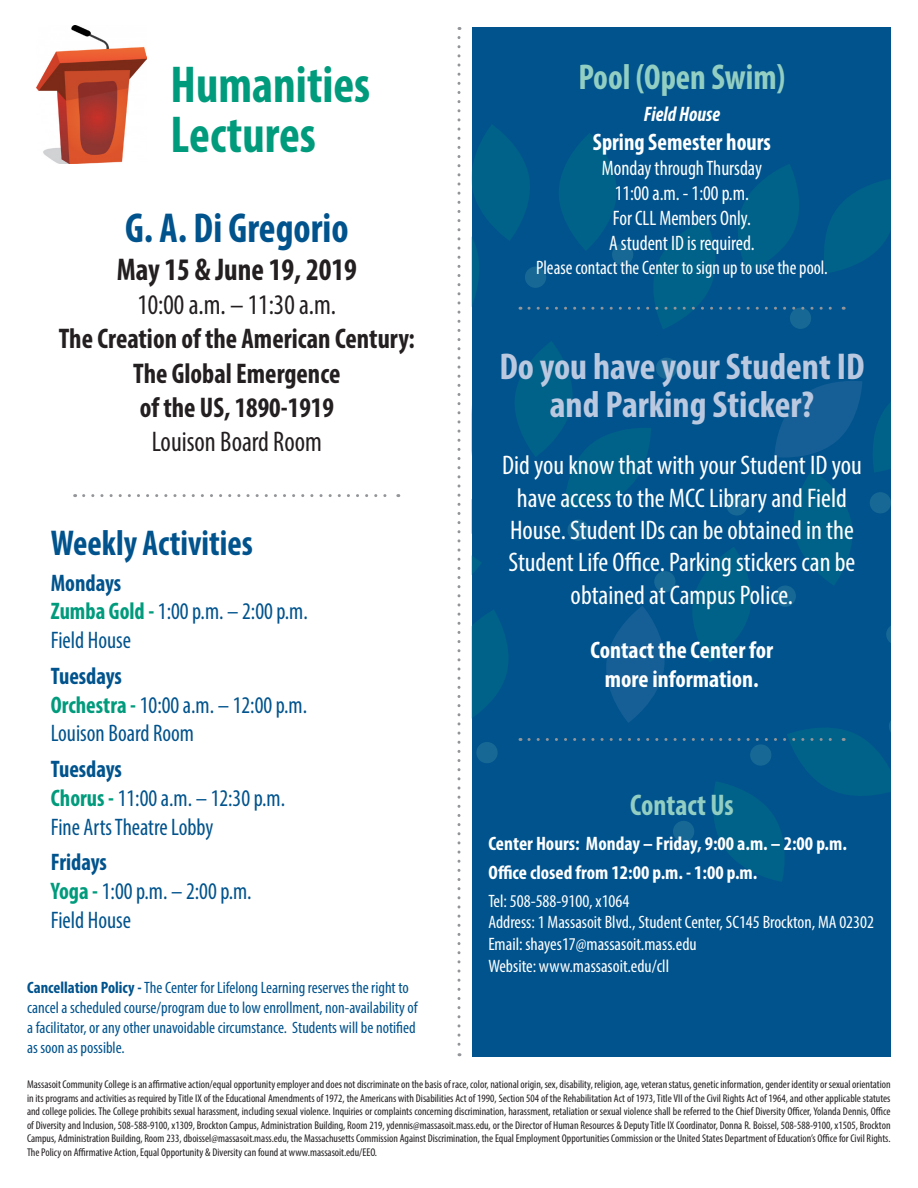
<style>
.page{position:relative;width:918px;height:1188px;background:#fff}
.page>*{position:absolute;margin:0;border:0;box-sizing:border-box;transform-origin:0 0}
.t1{font:700 condensed 52.2px/50.1px "Myriad Pro";color:#009b7c;scale:.95 1}
.t2{font:700 condensed 42px "Myriad Pro";color:#00538d;scale:.95 1}
.t3{font:700 condensed 37.5px "Myriad Pro";color:#bbc9e0}
.t4{font:700 condensed 36px "Myriad Pro";color:#00538d;scale:.95 1}
.t5{font:700 condensed 36px "Myriad Pro";color:#93cec2;scale:.95 1}
.t6{font:700 condensed 31.5px "Myriad Pro";color:#231f20;scale:.95 1}
.t7{font:700 condensed 30px "Myriad Pro";color:#93cec2;scale:.95 1}
.t8{font:700 condensed 28.5px/34.2px "Myriad Pro";color:#231f20;text-align:center;scale:.95 1}
.t9{font:condensed 27px/32.4px "Myriad Pro";color:#fff;text-align:center}
.t10{font:condensed 24px/28.8px "Myriad Pro";color:#00538d;scale:.95 1}
.t11{font:700 condensed 24px/28.8px "Myriad Pro";color:#fff;text-align:center}
.t12{font:700 condensed 24px "Myriad Pro";color:#fff;scale:.95 1}
.t13{font:condensed 21px/25.2px "Myriad Pro";color:#fff;text-align:center;scale:.95 1}
.t14{font:italic 700 condensed 21px "Myriad Pro";color:#fff;scale:.95 1}
.t15{font:700 condensed 19.5px/28.5px "Myriad Pro";color:#fff}
.t16{font:condensed 19.5px "Myriad Pro";color:#fff;scale:.95 1}
.t17{font:condensed 18px/21.6px "Myriad Pro";color:#fff}
.t18{font:condensed 16.5px/19.8px "Myriad Pro";color:#00538d}
.t19{font:condensed 11.25px/13.5px "Myriad Pro";color:#231f20;text-align:justify}
.s1{font-weight:400}
.s2{font-weight:700}
.s3{font-weight:700;color:#009b7c}
</style>
<div class="page">
<div style="left:472px;top:27px;width:419px;height:1029px;background:#00538d"></div>
<svg style="left:458px;top:38px;width:2px;height:1018px"></svg>
<svg style="left:84px;top:494px;width:315px;height:3px"></svg>
<img style="left:37px;top:26px;width:110px;height:137px">
<svg style="left:472px;top:125px;width:419px;height:757px"></svg>
<p class="t1" style="left:171px;top:59px;width:212px">Humanities<br>Lectures</p>
<p class="t2" style="left:125px;top:202px;width:237px">G. A. Di Gregorio</p>
<p class="t6" style="left:117px;top:250px;width:254px">May 15 &amp; June 19, 2019</p>
<p class="t8" style="left:59px;top:287px;width:376px"><span class="s1">10:00 a.m. – 11:30 a.m.<br></span>The Creation of the American Century:<br>The Global Emergence<br>of the US, 1890-1919<br><span class="s1">Louison Board Room</span></p>
<p class="t4" style="left:51px;top:521px;width:214px">Weekly Activities</p>
<p class="t10" style="left:51px;top:568px;width:272px"><span class="s2">Mondays<br></span><span class="s3">Zumba Gold -</span> 1:00 p.m. – 2:00 p.m.<br>Field House</p>
<p class="t10" style="left:51px;top:661px;width:271px"><span class="s2">Tuesdays<br></span><span class="s3">Orchestra -</span> 10:00 a.m. – 12:00 p.m.<br>Louison Board Room</p>
<p class="t10" style="left:51px;top:754px;width:248px"><span class="s2">Tuesdays<br></span><span class="s3">Chorus -</span> 11:00 a.m. – 12:30 p.m.<br>Fine Arts Theatre Lobby</p>
<p class="t10" style="left:51px;top:848px;width:213px"><span class="s2">Fridays<br></span><span class="s3">Yoga -</span> 1:00 p.m. – 2:00 p.m.<br>Field House</p>
<p class="t18" style="left:27px;top:978px;width:392px"><span class="s2">Cancellation Policy -</span> The Center for Lifelong Learning reserves the right to cancel a scheduled course/program due to low enrollment, non-availability of a facilitator, or any other unavoidable circumstance. Students will be notified as soon as possible.</p>
<p class="t5" style="left:578px;top:54px;width:220px">Pool (Open Swim)</p>
<p class="t14" style="left:644px;top:101px;width:82px">Field House</p>
<p class="t12" style="left:593px;top:127px;width:189px">Spring Semester hours</p>
<p class="t13" style="left:602px;top:155px;width:170px">Monday through Thursday<br>11:00 a.m. - 1:00 p.m.</p>
<p class="t13" style="left:613px;top:205px;width:147px">For CLL Members Only.</p>
<p class="t13" style="left:609px;top:231px;width:155px">A student ID is required.</p>
<p class="t16" style="left:536px;top:255px;width:309px">Please contact the Center to sign up to use the pool.</p>
<p class="t3" style="left:499px;top:343px;width:367px">Do you have your Student ID</p>
<p class="t3" style="left:550px;top:381px;width:266px">and Parking Sticker?</p>
<p class="t9" style="left:502px;top:449px;width:361px">Did you know that with your Student ID you have access to the MCC Library and Field House. Student IDs can be obtained in the Student Life Office. Parking stickers can be obtained at Campus Police.</p>
<p class="t11" style="left:591px;top:635px;width:184px">Contact the Center for more information.</p>
<p class="t7" style="left:630px;top:786px;width:111px">Contact Us</p>
<p class="t15" style="left:488px;top:829px;width:360px">Center Hours: Monday – Friday, 9:00 a.m. – 2:00 p.m.<br>Office closed from 12:00 p.m. - 1:00 p.m.</p>
<p class="t17" style="left:488px;top:890px;width:387px">Tel: 508-588-9100, x1064<br>Address: 1 Massasoit Blvd., Student Center, SC145 Brockton, MA 02302<br>Email: shayes17@massasoit.mass.edu<br>Website: www.massasoit.edu/cll</p>
<p class="t19" style="left:27px;top:1078px;width:865px">Massasoit Community College is an affirmative action/equal opportunity employer and does not discriminate on the basis of race, color, national origin, sex, disability, religion, age, veteran status, genetic information, gender identity or sexual orientation in its programs and activities as required by Title IX of the Educational Amendments of 1972, the Americans with Disabilities Act of 1990, Section 504 of the Rehabilitation Act of 1973, Title VII of the Civil Rights Act of 1964, and other applicable statutes and college policies. The College prohibits sexual harassment, including sexual violence. Inquiries or complaints concerning discrimination, harassment, retaliation or sexual violence shall be referred to the Chief Diversity Officer, Yolanda Dennis, Office of Diversity and Inclusion, 508-588-9100, x1309, Brockton Campus, Administration Building, Room 219, ydennis@massasoit.mass.edu, or the Director of Human Resources &amp; Deputy Title IX Coordinator, Donna R. Boissel, 508-588-9100, x1505, Brockton Campus, Administration Building, Room 233, dboissel@massasoit.mass.edu, the Massachusetts Commission Against Discrimination, the Equal Employment Opportunities Commission or the United States Department of Education’s Office for Civil Rights.<br>The Policy on Affirmative Action, Equal Opportunity &amp; Diversity can found at www.massasoit.edu/EEO.</p>
</div>
